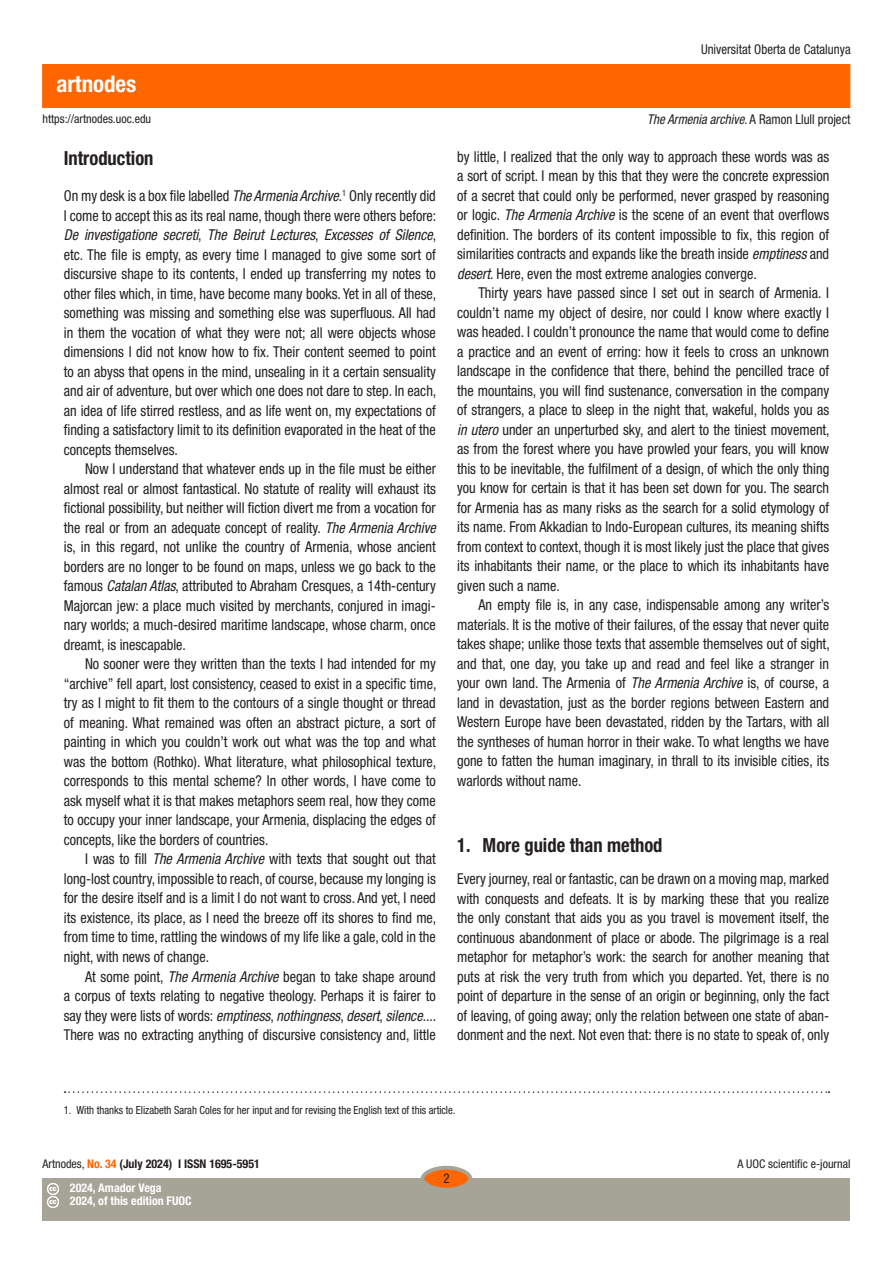
<style>
.page{position:relative;width:893px;height:1263px;background:#fff}
.page>*{position:absolute;margin:0;border:0;box-sizing:border-box;transform-origin:0 0}
.t1{font:700 condensed 22.95px "Helvetica Neue LT Std";color:#fff}
._03_apartat_1{font:700 condensed 19.5px "Helvetica Neue LT Std";color:#231f20;scale:.95 1}
._02_texto_base{font:condensed 15px/19.5px "Helvetica Neue LT Std";color:#231f20;text-align:justify;scale:.95 1}
._02_texto_base_1{font:condensed 15px/19.5px "Helvetica Neue LT Std";color:#231f20;text-align:justify;scale:.95 1}
.t2{font:condensed 13.5px "Helvetica Neue LT Std";color:#231f20;scale:.95 1}
.t3{font:condensed 12px "Helvetica Neue LT Std";color:#231f20}
.t4{font:700 condensed 12px "Helvetica Neue LT Std";color:#231f20}
.t5{font:700 condensed 12px/13.5px "Helvetica Neue LT Std";color:#fff}
.notes{font:condensed 11.25px "Helvetica Neue LT Std";color:#231f20;scale:.95 1}
.s1{font-style:italic}
.s2{font-weight:400}
.s3{color:#f60}
</style>
<div class="page">
<div style="left:43px;top:65px;width:807px;height:42px;background:#f60"></div>
<div style="left:43px;top:1178px;width:807px;height:42px;background:#a6a397"></div>
<div style="left:422px;top:1168px;width:48px;height:21px;background:#f60;border-radius:50%"></div>
<div style="left:421px;top:1166px;width:51px;height:25px;border:4px solid #a6a397;border-radius:50%"></div>
<svg style="left:47px;top:1183px;width:11px;height:25px"></svg>
<svg style="left:65px;top:1091px;width:764px;height:2px"></svg>
<h1 class="t1" style="left:56px;top:69px;width:81px">artnodes</h1>
<p class="t2" style="left:701px;top:42px;width:159px">Universitat Oberta de Catalunya</p>
<p class="t3" style="left:43px;top:112px;width:110px">https://artnodes.uoc.edu</p>
<p class="t2" style="left:647px;top:112px;width:215px"><span class="s1">The Armenia archive</span>. A Ramon Llull project</p>
<h2 class="_03_apartat_1" style="left:64px;top:146px;width:96px">Introduction</h2>
<p class="_02_texto_base_1" style="left:64px;top:186px;width:394px">On my desk is a box file labelled <span class="s1">The Armenia Archive</span>.<sup>1</sup> Only recently did I come to accept this as its real name, though there were others before:<br><span class="s1">De investigatione secreti</span>, <span class="s1">The Beirut Lectures</span>, <span class="s1">Excesses of Silence</span>, etc. The file is empty, as every time I managed to give some sort of discursive shape to its contents, I ended up transferring my notes to other files which, in time, have become many books. Yet in all of these, something was missing and something else was superfluous. All had in them the vocation of what they were not; all were objects whose dimensions I did not know how to fix. Their content seemed to point to an abyss that opens in the mind, unsealing in it a certain sensuality and air of adventure, but over which one does not dare to step. In each, an idea of life stirred restless, and as life went on, my expectations of finding a satisfactory limit to its definition evaporated in the heat of the concepts themselves.</p>
<p class="_02_texto_base" style="left:64px;top:459px;width:393px;text-indent:21px">Now I understand that whatever ends up in the file must be either almost real or almost fantastical. No statute of reality will exhaust its fictional possibility, but neither will fiction divert me from a vocation for the real or from an adequate concept of reality. <span class="s1">The Armenia Archive </span>is, in this regard, not unlike the country of Armenia, whose ancient borders are no longer to be found on maps, unless we go back to the famous <span class="s1">Catalan Atlas</span>, attributed to Abraham Cresques, a 14th-century Majorcan jew: a place much visited by merchants, conjured in imagi&shy;nary worlds; a much-desired maritime landscape, whose charm, once dreamt, is inescapable.</p>
<p class="_02_texto_base" style="left:64px;top:654px;width:394px;text-indent:21px">No sooner were they written than the texts I had intended for my “archive” fell apart, lost consistency, ceased to exist in a specific time, try as I might to fit them to the contours of a single thought or thread of meaning. What remained was often an abstract picture, a sort of painting in which you couldn’t work out what was the top and what was the bottom (Rothko). What literature, what philosophical texture, corresponds to this mental scheme? In other words, I have come to ask myself what it is that makes metaphors seem real, how they come to occupy your inner landscape, your Armenia, displacing the edges of concepts, like the borders of countries.</p>
<p class="_02_texto_base" style="left:64px;top:849px;width:394px;text-indent:21px">I was to fill <span class="s1">The Armenia Archive</span> with texts that sought out that long-lost country, impossible to reach, of course, because my longing is for the desire itself and is a limit I do not want to cross. And yet, I need its existence, its place, as I need the breeze off its shores to find me, from time to time, rattling the windows of my life like a gale, cold in the night, with news of change.</p>
<p class="_02_texto_base" style="left:64px;top:966px;width:394px;text-indent:21px">At some point, <span class="s1">The Armenia Archive</span> began to take shape around a corpus of texts relating to negative theology. Perhaps it is fairer to say they were lists of words: <span class="s1">emptiness</span>, <span class="s1">nothingness</span>, <span class="s1">desert</span>, <span class="s1">silence</span>....<br>There was no extracting anything of discursive consistency and, little</p>
<p class="_02_texto_base" style="left:457px;top:147px;width:393px">by little, I realized that the only way to approach these words was as a sort of script. I mean by this that they were the concrete expression of a secret that could only be performed, never grasped by reasoning or logic. <span class="s1">The Armenia Archive</span> is the scene of an event that overflows definition. The borders of its content impossible to fix, this region of similarities contracts and expands like the breath inside <span class="s1">emptiness</span> and <span class="s1">desert</span>. Here, even the most extreme analogies converge.</p>
<p class="_02_texto_base" style="left:457px;top:283px;width:394px;text-indent:21px">Thirty years have passed since I set out in search of Armenia. I couldn’t name my object of desire, nor could I know where exactly I was headed. I couldn’t pronounce the name that would come to define a practice and an event of erring: how it feels to cross an unknown landscape in the confidence that there, behind the pencilled trace of the mountains, you will find sustenance, conversation in the company of strangers, a place to sleep in the night that, wakeful, holds you as <span class="s1">in utero</span> under an unperturbed sky, and alert to the tiniest movement, as from the forest where you have prowled your fears, you will know this to be inevitable, the fulfilment of a design, of which the only thing you know for certain is that it has been set down for you. The search for Armenia has as many risks as the search for a solid etymology of its name. From Akkadian to Indo-European cultures, its meaning shifts from context to context, though it is most likely just the place that gives its inhabitants their name, or the place to which its inhabitants have given such a name.</p>
<p class="_02_texto_base" style="left:457px;top:595px;width:394px;text-indent:21px">An empty file is, in any case, indispensable among any writer’s materials. It is the motive of their failures, of the essay that never quite takes shape; unlike those texts that assemble themselves out of sight, and that, one day, you take up and read and feel like a stranger in your own land. The Armenia of <span class="s1">The Armenia Archive</span> is, of course, a land in devastation, just as the border regions between Eastern and Western Europe have been devastated, ridden by the Tartars, with all the syntheses of human horror in their wake. To what lengths we have gone to fatten the human imaginary, in thrall to its invisible cities, its warlords without name.</p>
<h2 class="_03_apartat_1" style="left:457px;top:833px;width:218px">1. More guide than method</h2>
<p class="_02_texto_base_1" style="left:457px;top:869px;width:393px">Every journey, real or fantastic, can be drawn on a moving map, marked with conquests and defeats. It is by marking these that you realize the only constant that aids you as you travel is movement itself, the continuous abandonment of place or abode. The pilgrimage is a real metaphor for metaphor’s work: the search for another meaning that puts at risk the very truth from which you departed. Yet, there is no point of departure in the sense of an origin or beginning, only the fact of leaving, of going away; only the relation between one state of aban&shy;donment and the next. Not even that: there is no state to speak of, only</p>
<p class="notes" style="left:64px;top:1104px;width:414px">1. With thanks to Elizabeth Sarah Coles for her input and for revising the English text of this article.</p>
<p class="t4" style="left:43px;top:1157px;width:219px"><span class="s2">Artnodes,</span> <span class="s3">No. 34</span> (July 2024) I ISSN 1695-5951</p>
<p class="t3" style="left:737px;top:1157px;width:115px">A UOC scientific e-journal</p>
<p class="t5" style="left:70px;top:1181px;width:123px">2024, Amador Vega<br>2024, of this edition FUOC</p>
<p class="t2" style="left:443px;top:1171px;width:8px">2</p>
</div>
